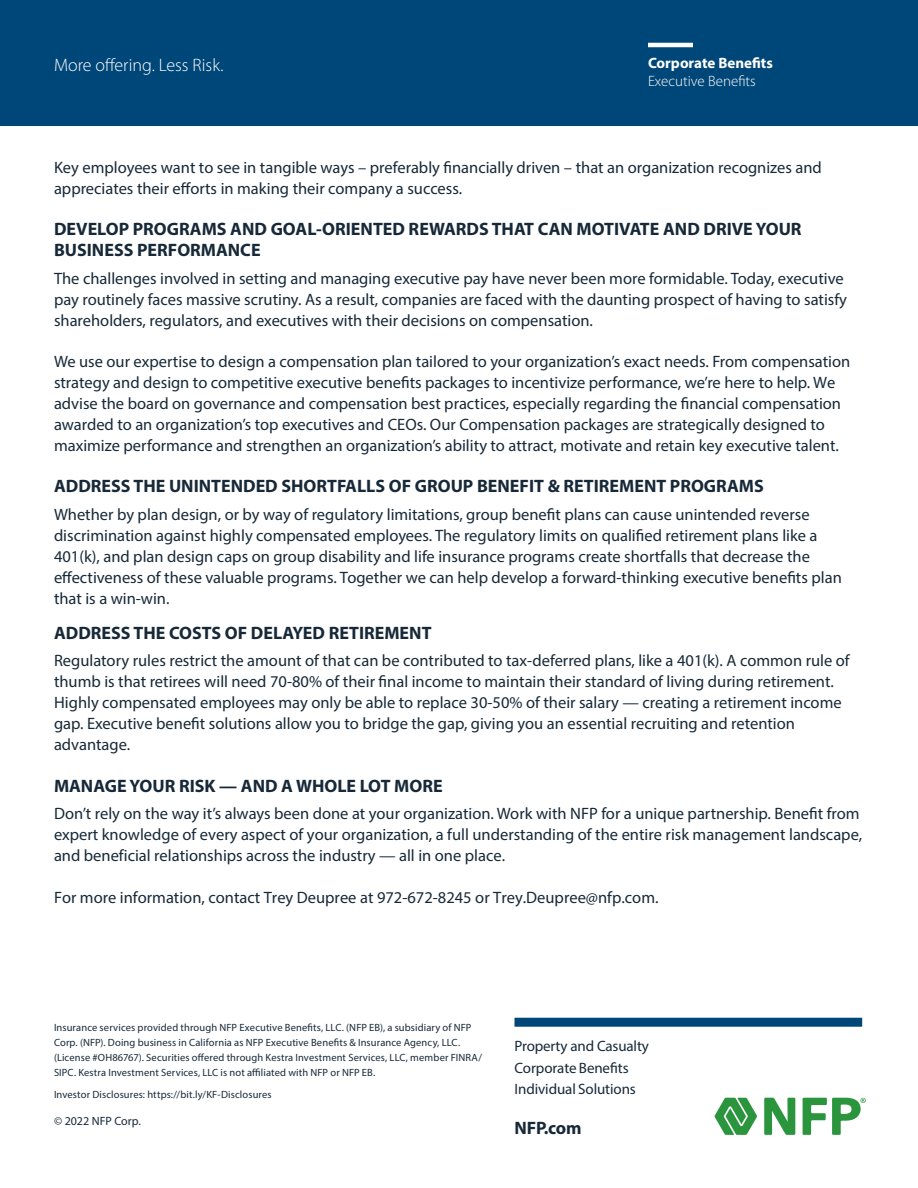
<style>
.page{position:relative;width:918px;height:1188px;background:#fff}
.page>*{position:absolute;margin:0;border:0;box-sizing:border-box;transform-origin:0 0}
.Text1{font:700 18px/21px "Myriad Pro";color:#172938}
.t1{font:300 18px "Myriad Pro";color:#fff}
.Text1-2{font:16.5px/21px "Myriad Pro";color:#172938}
.t2{font:15px "Myriad Pro";letter-spacing:-.005em;color:#172938}
.t3{font:700 15px "Myriad Pro";color:#fff}
.t4{font:300 15px "Myriad Pro";color:#fff}
.t5{font:12px "Myriad Pro";color:#172938}
.t6{font:10.5px/15px "Myriad Pro";letter-spacing:.01em;color:#172938}
</style>
<div class="page">
<div style="left:0;top:0;width:918px;height:126px;background:#004779"></div>
<svg style="left:715px;top:1098px;width:42px;height:37px"></svg>
<svg style="left:764px;top:1098px;width:31px;height:37px"></svg>
<svg style="left:803px;top:1098px;width:63px;height:37px"></svg>
<hr style="left:648px;top:43px;width:45px;height:4px;background:#fff">
<div style="left:514px;top:1018px;width:348px;height:9px;background:#004779"></div>
<p class="t1" style="left:54px;top:56px;width:171px">More offering. Less Risk.</p>
<p class="t3" style="left:648px;top:53px;width:126px">Corporate Benefits</p>
<p class="t4" style="left:648px;top:73px;width:109px">Executive Benefits</p>
<p class="Text1-2" style="left:54px;top:157px;width:769px">Key employees want to see in tangible ways – preferably financially driven – that an organization recognizes and appreciates their efforts in making their company a success.</p>
<p class="Text1" style="left:54px;top:218px;width:749px">DEVELOP PROGRAMS AND GOAL-ORIENTED REWARDS THAT CAN MOTIVATE AND DRIVE YOUR<br>BUSINESS PERFORMANCE</p>
<p class="Text1-2" style="left:54px;top:268px;width:795px">The challenges involved in setting and managing executive pay have never been more formidable. Today, executive pay routinely faces massive scrutiny. As a result, companies are faced with the daunting prospect of having to satisfy shareholders, regulators, and executives with their decisions on compensation.</p>
<p class="Text1-2" style="left:54px;top:351px;width:798px">We use our expertise to design a compensation plan tailored to your organization’s exact needs. From compensation strategy and design to competitive executive benefits packages to incentivize performance, we’re here to help. We advise the board on governance and compensation best practices, especially regarding the financial compensation awarded to an organization’s top executives and CEOs. Our Compensation packages are strategically designed to maximize performance and strengthen an organization’s ability to attract, motivate and retain key executive talent.</p>
<p class="Text1" style="left:54px;top:475px;width:711px">ADDRESS THE UNINTENDED SHORTFALLS OF GROUP BENEFIT &amp; RETIREMENT PROGRAMS</p>
<p class="Text1-2" style="left:54px;top:504px;width:789px">Whether by plan design, or by way of regulatory limitations, group benefit plans can cause unintended reverse discrimination against highly compensated employees. The regulatory limits on qualified retirement plans like a 401(k), and plan design caps on group disability and life insurance programs create shortfalls that decrease the effectiveness of these valuable programs. Together we can help develop a forward-thinking executive benefits plan that is a win-win.</p>
<p class="Text1" style="left:54px;top:622px;width:379px">ADDRESS THE COSTS OF DELAYED RETIREMENT</p>
<p class="Text1-2" style="left:54px;top:650px;width:797px">Regulatory rules restrict the amount of that can be contributed to tax-deferred plans, like a 401(k). A common rule of thumb is that retirees will need 70-80% of their final income to maintain their standard of living during retirement.<br>Highly compensated employees may only be able to replace 30-50% of their salary — creating a retirement income gap. Executive benefit solutions allow you to bridge the gap, giving you an essential recruiting and retention advantage.</p>
<p class="Text1" style="left:54px;top:775px;width:390px">MANAGE YOUR RISK — AND A WHOLE LOT MORE</p>
<p class="Text1-2" style="left:54px;top:803px;width:810px">Don’t rely on the way it’s always been done at your organization. Work with NFP for a unique partnership. Benefit from expert knowledge of every aspect of your organization, a full understanding of the entire risk management landscape, and beneficial relationships across the industry — all in one place.</p>
<p class="Text1-2" style="left:54px;top:886px;width:606px">For more information, contact Trey Deupree at 972-672-8245 or Trey.Deupree@nfp.com.</p>
<p class="t6" style="left:54px;top:1020px;width:429px">Insurance services provided through NFP Executive Benefits, LLC. (NFP EB), a subsidiary of NFP Corp. (NFP). Doing business in California as NFP Executive Benefits &amp; Insurance Agency, LLC. (License #OH86767). Securities offered through Kestra Investment Services, LLC, member FINRA/ SIPC. Kestra Investment Services, LLC is not affiliated with NFP or NFP EB.</p>
<p class="t6" style="left:54px;top:1087px;width:219px">Investor Disclosures: https://bit.ly/KF-Disclosures</p>
<p class="t5" style="left:54px;top:1114px;width:88px">© 2022 NFP Corp.</p>
<p class="t2" style="left:514px;top:1037px;width:136px">Property and Casualty</p>
<p class="t2" style="left:514px;top:1059px;width:116px">Corporate Benefits</p>
<p class="t2" style="left:514px;top:1080px;width:123px">Individual Solutions</p>
<p class="Text1" style="left:514px;top:1117px;width:69px">NFP.com</p>
</div>
